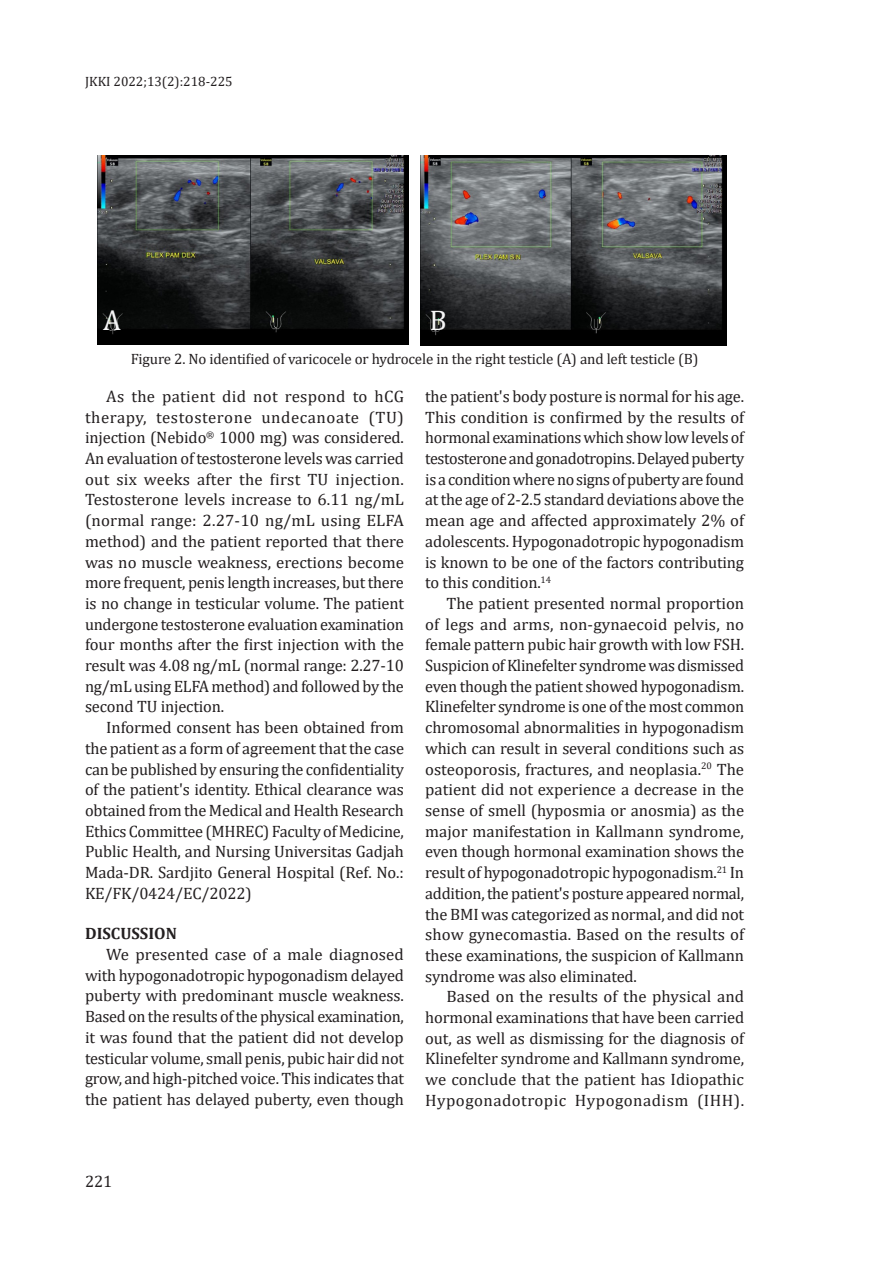
<style>
.page{position:relative;width:893px;height:1263px;background:#fff}
.page>*{position:absolute;margin:0;border:0;box-sizing:border-box;transform-origin:0 0}
.t1{font:28.5px "Cambria";color:#f5f5f6}
.newwww{font:16.5px/20.7px "Cambria";letter-spacing:-.01em;color:#231f20;text-align:justify}
.SUB_JUDUL{font:700 16.5px "Cambria";color:#231f20}
.t2{font:15px "Cambria";letter-spacing:-.01em;color:#231f20}
.t3{font:13.5px "Cambria";color:#231f20}
</style>
<div class="page">
<img style="left:98px;top:155px;width:311px;height:190px">
<img style="left:421px;top:155px;width:306px;height:190px">
<p class="t3" style="left:85px;top:73px;width:149px">JKKI 2022;13(2):218-225</p>
<p class="t1" style="left:103px;top:304px;width:19px">A</p>
<p class="t1" style="left:429px;top:304px;width:19px">B</p>
<p class="t2" style="left:131px;top:350px;width:569px">Figure 2. No identified of varicocele or hydrocele in the right testicle (A) and left testicle (B)</p>
<p class="newwww" style="left:85px;top:386px;width:320px;text-indent:21px">As the patient did not respond to hCG therapy, testosterone undecanoate (TU) injection (Nebido<sup>®</sup> 1000 mg) was considered.<br>An evaluation of testosterone levels was carried out six weeks after the first TU injection.<br>Testosterone levels increase to 6.11 ng/mL (normal range: 2.27-10 ng/mL using ELFA method) and the patient reported that there was no muscle weakness, erections become more frequent, penis length increases, but there is no change in testicular volume. The patient undergone testosterone evaluation examination four months after the first injection with the result was 4.08 ng/mL (normal range: 2.27-10 ng/mL using ELFA method) and followed by the second TU injection.</p>
<p class="newwww" style="left:85px;top:717px;width:320px;text-indent:21px">Informed consent has been obtained from the patient as a form of agreement that the case can be published by ensuring the confidentiality of the patient's identity. Ethical clearance was obtained from the Medical and Health Research Ethics Committee (MHREC) Faculty of Medicine, Public Health, and Nursing Universitas Gadjah Mada-DR. Sardjito General Hospital (Ref. No.:<br>KE/FK/0424/EC/2022)</p>
<p class="SUB_JUDUL" style="left:85px;top:922px;width:93px">DISCUSSION</p>
<p class="newwww" style="left:85px;top:944px;width:320px;text-indent:21px">We presented case of a male diagnosed with hypogonadotropic hypogonadism delayed puberty with predominant muscle weakness.<br>Based on the results of the physical examination, it was found that the patient did not develop testicular volume, small penis, pubic hair did not grow, and high-pitched voice. This indicates that the patient has delayed puberty, even though</p>
<p class="newwww" style="left:425px;top:386px;width:321px">the patient's body posture is normal for his age.<br>This condition is confirmed by the results of hormonal examinations which show low levels of testosterone and gonadotropins. Delayed puberty is a condition where no signs of puberty are found at the age of 2-2.5 standard deviations above the mean age and affected approximately 2% of adolescents. Hypogonadotropic hypogonadism is known to be one of the factors contributing to this condition.<sup>14</sup></p>
<p class="newwww" style="left:425px;top:593px;width:320px;text-indent:21px">The patient presented normal proportion of legs and arms, non-gynaecoid pelvis, no female pattern pubic hair growth with low FSH.<br>Suspicion of Klinefelter syndrome was dismissed even though the patient showed hypogonadism.<br>Klinefelter syndrome is one of the most common chromosomal abnormalities in hypogonadism which can result in several conditions such as osteoporosis, fractures, and neoplasia.<sup>20</sup> The patient did not experience a decrease in the sense of smell (hyposmia or anosmia) as the major manifestation in Kallmann syndrome, even though hormonal examination shows the result of hypogonadotropic hypogonadism.<sup>21</sup> In addition, the patient's posture appeared normal, the BMI was categorized as normal, and did not show gynecomastia. Based on the results of these examinations, the suspicion of Kallmann syndrome was also eliminated.</p>
<p class="newwww" style="left:425px;top:986px;width:320px;text-indent:21px">Based on the results of the physical and hormonal examinations that have been carried out, as well as dismissing for the diagnosis of Klinefelter syndrome and Kallmann syndrome, we conclude that the patient has Idiopathic Hypogonadotropic Hypogonadism (IHH).</p>
<p class="newwww" style="left:85px;top:1171px;width:29px">221</p>
</div>
